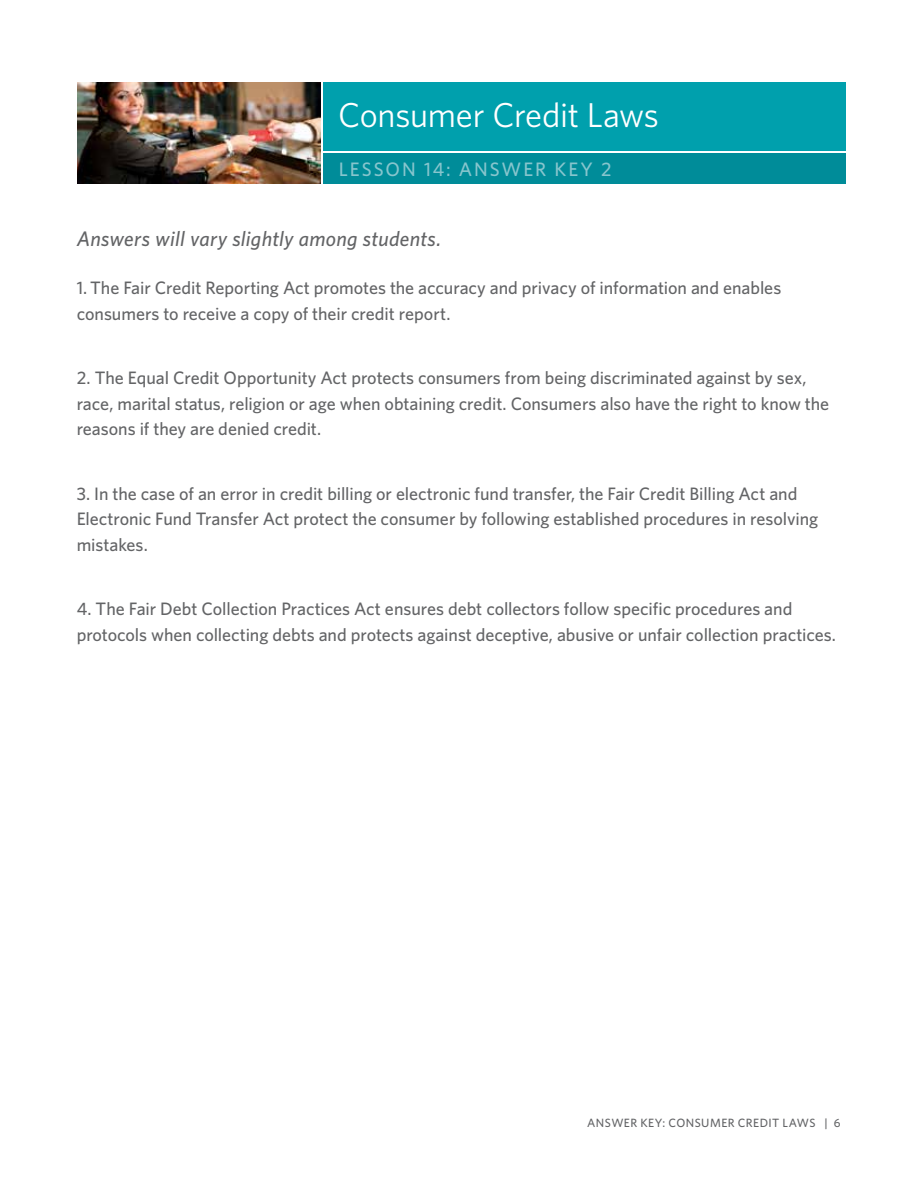
<style>
.page{position:relative;width:918px;height:1188px;background:#fff}
.page>*{position:absolute;margin:0;border:0;box-sizing:border-box;transform-origin:0 0}
.t1{font:34.5px "Whitney";letter-spacing:-.01em;color:#fff}
.t2{font:italic 500 21px "Whitney";letter-spacing:.015em;color:#636466}
.t3{font:500 19.5px "Whitney";letter-spacing:.1em;color:#87c5cd}
.t4{font:500 18px/25.5px "Whitney";letter-spacing:-.005em;color:#636466}
.t5{font:500 12px "Whitney";letter-spacing:.035em;color:#636466}
</style>
<div class="page">
<div style="left:323px;top:82px;width:523px;height:69px;background:#00a0ad"></div>
<div style="left:323px;top:153px;width:523px;height:30px;background:#008c99"></div>
<img style="left:77px;top:82px;width:243px;height:102px">
<h1 class="t1" style="left:338px;top:92px;width:323px">Consumer Credit Laws</h1>
<p class="t3" style="left:339px;top:156px;width:274px">LESSON 14: ANSWER KEY 2</p>
<p class="t2" style="left:77px;top:225px;width:366px">Answers will vary slightly among students.</p>
<p class="t4" style="left:77px;top:275px;width:706px">1. The Fair Credit Reporting Act promotes the accuracy and privacy of information and enables consumers to receive a copy of their credit report.</p>
<p class="t4" style="left:77px;top:365px;width:754px">2. The Equal Credit Opportunity Act protects consumers from being discriminated against by sex, race, marital status, religion or age when obtaining credit. Consumers also have the right to know the reasons if they are denied credit.</p>
<p class="t4" style="left:77px;top:480px;width:743px">3. In the case of an error in credit billing or electronic fund transfer, the Fair Credit Billing Act and<br>Electronic Fund Transfer Act protect the consumer by following established procedures in resolving mistakes.</p>
<p class="t4" style="left:77px;top:596px;width:761px">4. The Fair Debt Collection Practices Act ensures debt collectors follow specific procedures and protocols when collecting debts and protects against deceptive, abusive or unfair collection practices.</p>
<p class="t5" style="left:587px;top:1115px;width:255px">ANSWER KEY: CONSUMER CREDIT LAWS | 6</p>
</div>
